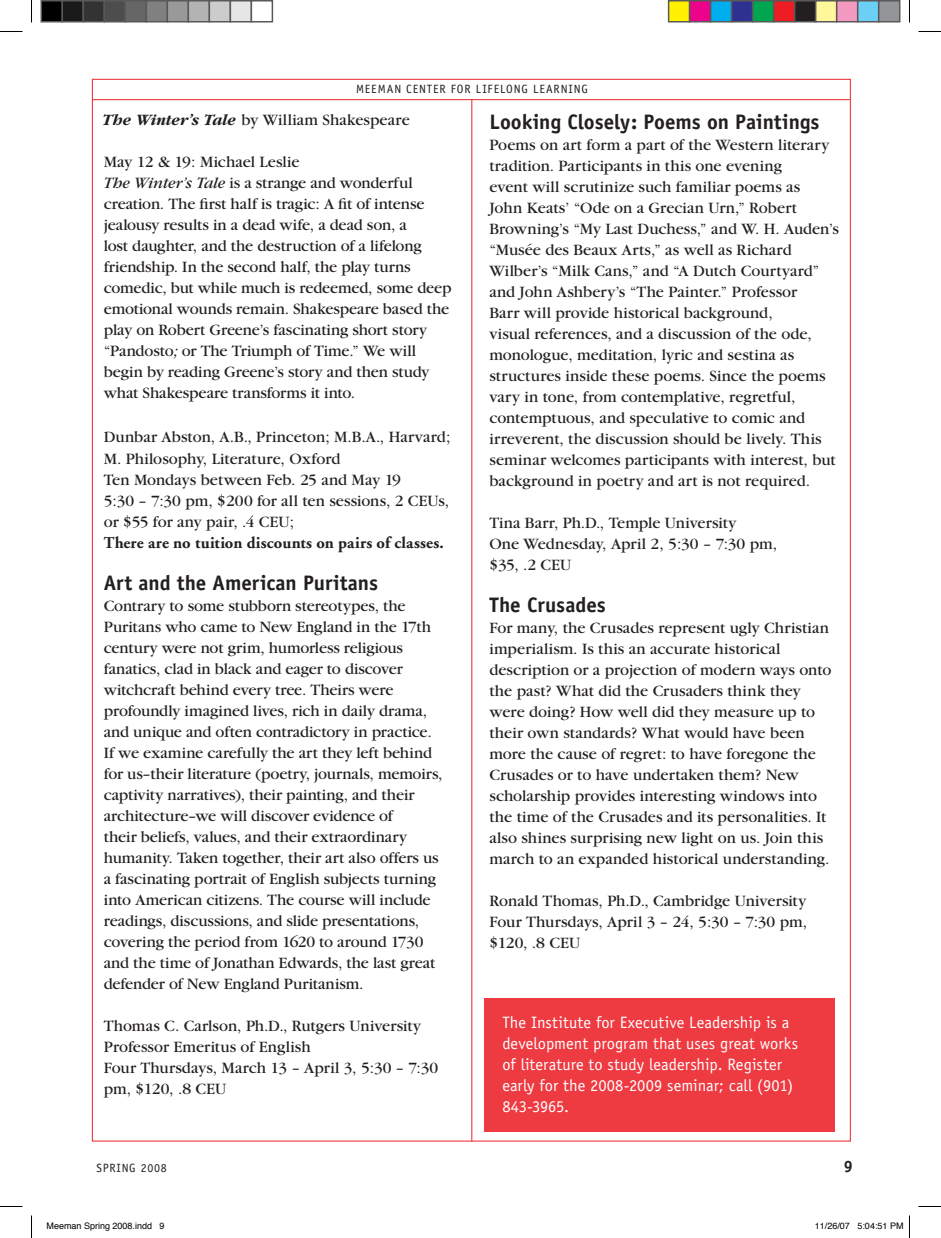
<style>
.page{position:relative;width:941px;height:1238px;background:#fff}
.page>*{position:absolute;margin:0;border:0;box-sizing:border-box;transform-origin:0 0}
.t1{font:700 21px "Officina Sans";color:#231f20}
.t2{font:16.5px/21px "Garamond";color:#231f20}
.t3{font:16.5px/21px "Officina Sans";color:#fff}
.t4{font:700 16.5px "Adobe Garamond";letter-spacing:.01em;color:#231f20}
.t5{font:700 16.5px "Officina Sans";color:#231f20}
.t6{font:12px "Officina Sans";letter-spacing:.075em;color:#231f20}
.t7{font:9px "Helvetica";color:#000}
.s1{font-weight:700;font-style:italic}
.s2{font-style:italic}
</style>
<div class="page">
<hr style="left:92px;top:99px;width:757px;height:1px;background:#ee3a41">
<hr style="left:471px;top:99px;width:1px;height:1042px;background:#ee3a41">
<div style="left:484px;top:998px;width:350px;height:133px;background:#ee3a41"></div>
<svg style="left:0;top:31px;width:22px;height:1px"></svg>
<svg style="left:918px;top:31px;width:22px;height:1px"></svg>
<svg style="left:0;top:1206px;width:22px;height:1px"></svg>
<svg style="left:918px;top:1206px;width:22px;height:1px"></svg>
<svg style="left:31px;top:0;width:1px;height:22px"></svg>
<svg style="left:31px;top:1215px;width:1px;height:23px"></svg>
<svg style="left:909px;top:0;width:1px;height:22px"></svg>
<svg style="left:909px;top:1215px;width:1px;height:23px"></svg>
<div style="left:41px;top:1px;width:21px;height:21px;background:#000"></div>
<div style="left:40px;top:0;width:23px;height:22px;border:2px solid #595959"></div>
<div style="left:62px;top:1px;width:21px;height:21px;background:#1a1a1a"></div>
<div style="left:62px;top:0;width:22px;height:22px;border:2px solid #595959"></div>
<div style="left:83px;top:1px;width:21px;height:21px;background:#333"></div>
<div style="left:82px;top:0;width:23px;height:22px;border:2px solid #595959"></div>
<div style="left:104px;top:1px;width:21px;height:21px;background:#4d4d4d"></div>
<div style="left:104px;top:0;width:22px;height:22px;border:2px solid #595959"></div>
<div style="left:125px;top:1px;width:21px;height:21px;background:#666"></div>
<div style="left:124px;top:0;width:23px;height:22px;border:2px solid #595959"></div>
<div style="left:146px;top:1px;width:21px;height:21px;background:#808080"></div>
<div style="left:146px;top:0;width:22px;height:22px;border:2px solid #595959"></div>
<div style="left:167px;top:1px;width:21px;height:21px;background:#999"></div>
<div style="left:166px;top:0;width:23px;height:22px;border:2px solid #595959"></div>
<div style="left:188px;top:1px;width:21px;height:21px;background:#b3b3b3"></div>
<div style="left:188px;top:0;width:22px;height:22px;border:2px solid #595959"></div>
<div style="left:209px;top:1px;width:21px;height:21px;background:#ccc"></div>
<div style="left:208px;top:0;width:23px;height:22px;border:2px solid #595959"></div>
<div style="left:230px;top:1px;width:21px;height:21px;background:#e6e6e6"></div>
<div style="left:230px;top:0;width:22px;height:22px;border:2px solid #595959"></div>
<div style="left:250px;top:0;width:23px;height:22px;border:2px solid #595959"></div>
<div style="left:668px;top:1px;width:21px;height:21px;background:#fff101"></div>
<div style="left:668px;top:0;width:22px;height:22px;border:2px solid #595959"></div>
<div style="left:689px;top:1px;width:21px;height:21px;background:#ed028c"></div>
<div style="left:688px;top:0;width:23px;height:22px;border:2px solid #595959"></div>
<div style="left:710px;top:1px;width:21px;height:21px;background:#00aeef"></div>
<div style="left:710px;top:0;width:22px;height:22px;border:2px solid #595959"></div>
<div style="left:731px;top:1px;width:21px;height:21px;background:#2e3092"></div>
<div style="left:730px;top:0;width:23px;height:22px;border:2px solid #595959"></div>
<div style="left:752px;top:1px;width:21px;height:21px;background:#00a54f"></div>
<div style="left:752px;top:0;width:22px;height:22px;border:2px solid #595959"></div>
<div style="left:773px;top:1px;width:21px;height:21px;background:#ee1d23"></div>
<div style="left:772px;top:0;width:23px;height:22px;border:2px solid #595959"></div>
<div style="left:794px;top:1px;width:21px;height:21px;background:#231f20"></div>
<div style="left:794px;top:0;width:22px;height:22px;border:2px solid #595959"></div>
<div style="left:815px;top:1px;width:21px;height:21px;background:#fff79a"></div>
<div style="left:814px;top:0;width:23px;height:22px;border:2px solid #595959"></div>
<div style="left:836px;top:1px;width:21px;height:21px;background:#f499c2"></div>
<div style="left:836px;top:0;width:22px;height:22px;border:2px solid #595959"></div>
<div style="left:857px;top:1px;width:21px;height:21px;background:#6bcff6"></div>
<div style="left:856px;top:0;width:23px;height:22px;border:2px solid #595959"></div>
<div style="left:878px;top:1px;width:21px;height:21px;background:#939598"></div>
<div style="left:878px;top:0;width:22px;height:22px;border:2px solid #595959"></div>
<p class="t6" style="left:356px;top:82px;width:233px">MEEMAN CENTER FOR LIFELONG LEARNING</p>
<p class="t2" style="left:104px;top:109px;width:307px"><span class="s1">The Winter’s Tale</span> by William Shakespeare</p>
<p class="t2" style="left:104px;top:151px;width:349px">May 12 &amp; 19: Michael Leslie<br><span class="s2">The Winter’s Tale</span> is a strange and wonderful creation. The first half is tragic: A fit of intense jealousy results in a dead wife, a dead son, a<br>lost daughter, and the destruction of a lifelong friendship. In the second half, the play turns comedic, but while much is redeemed, some deep emotional wounds remain. Shakespeare based the play on Robert Greene’s fascinating short story “Pandosto<span class="s2">;</span> or The Triumph of Time.” We will begin by reading Greene’s story and then study what Shakespeare transforms it into.</p>
<p class="t2" style="left:104px;top:425px;width:348px;line-height:22.5px">Dunbar Abston, A.B., Princeton; M.B.A., Harvard;<br>M. Philosophy, Literature, Oxford</p>
<p class="t2" style="left:104px;top:469px;width:347px">Ten Mondays between Feb. 25 and May 19<br>5:30 – 7:30 pm, $200 for all ten sessions, 2 CEUs, or $55 for any pair, .4 CEU;</p>
<p class="t4" style="left:104px;top:534px;width:341px">There are no tuition discounts on pairs of classes.</p>
<p class="t1" style="left:104px;top:570px;width:276px">Art and the American Puritans</p>
<p class="t2" style="left:104px;top:595px;width:340px">Contrary to some stubborn stereotypes, the Puritans who came to New England in the 17th century were not grim, humorless religious fanatics, clad in black and eager to discover witchcraft behind every tree. Theirs were profoundly imagined lives, rich in daily drama, and unique and often contradictory in practice.<br>If we examine carefully the art they left behind for us–their literature (poetry, journals, memoirs, captivity narratives), their painting, and their architecture–we will discover evidence of<br>their beliefs, values, and their extraordinary humanity. Taken together, their art also offers us a fascinating portrait of English subjects turning into American citizens. The course will include readings, discussions, and slide presentations, covering the period from 1620 to around 1730 and the time of Jonathan Edwards, the last great defender of New England Puritanism.</p>
<p class="t2" style="left:104px;top:1016px;width:336px">Thomas C. Carlson, Ph.D., Rutgers University Professor Emeritus of English<br>Four Thursdays, March 13 – April 3, 5:30 – 7:30 pm, $120, .8 CEU</p>
<p class="t1" style="left:489px;top:109px;width:331px">Looking Closely: Poems on Paintings</p>
<p class="t2" style="left:489px;top:134px;width:351px">Poems on art form a part of the Western literary tradition. Participants in this one evening<br>event will scrutinize such familiar poems as<br>John Keats’ “Ode on a Grecian Urn,” Robert Browning’s “My Last Duchess,” and W. H. Auden’s “Musée des Beaux Arts,” as well as Richard Wilber’s “Milk Cans,” and “A Dutch Courtyard” and John Ashbery’s “The Painter.” Professor<br>Barr will provide historical background,<br>visual references, and a discussion of the ode, monologue, meditation, lyric and sestina as structures inside these poems. Since the poems vary in tone, from contemplative, regretful, contemptuous, and speculative to comic and irreverent, the discussion should be lively. This seminar welcomes participants with interest, but background in poetry and art is not required.</p>
<p class="t2" style="left:489px;top:512px;width:289px">Tina Barr, Ph.D., Temple University<br>One Wednesday, April 2, 5:30 – 7:30 pm, $35, .2 CEU</p>
<p class="t1" style="left:489px;top:592px;width:118px">The Crusades</p>
<p class="t2" style="left:489px;top:617px;width:343px">For many, the Crusades represent ugly Christian imperialism. Is this an accurate historical description or a projection of modern ways onto the past? What did the Crusaders think they were doing? How well did they measure up to their own standards? What would have been more the cause of regret: to have foregone the Crusades or to have undertaken them? New scholarship provides interesting windows into the time of the Crusades and its personalities. It also shines surprising new light on us. Join this march to an expanded historical understanding.</p>
<p class="t2" style="left:489px;top:890px;width:319px;text-align:justify">Ronald Thomas, Ph.D., Cambridge University Four Thursdays, April 3 – 24, 5:30 – 7:30 pm, $120, .8 CEU</p>
<p class="t3" style="left:502px;top:1012px;width:297px">The Institute for Executive Leadership is a development program that uses great works of literature to study leadership. Register early for the 2008-2009 seminar; call (901)<br>843-3965.</p>
<p class="t6" style="left:97px;top:1161px;width:72px">SPRING 2008</p>
<p class="t5" style="left:843px;top:1156px;width:11px">9</p>
<p class="t7" style="left:46px;top:1218px;width:120px">Meeman Spring 2008.indd 9</p>
<p class="t7" style="left:814px;top:1218px;width:90px">11/26/07 5:04:51 PM</p>
</div>
